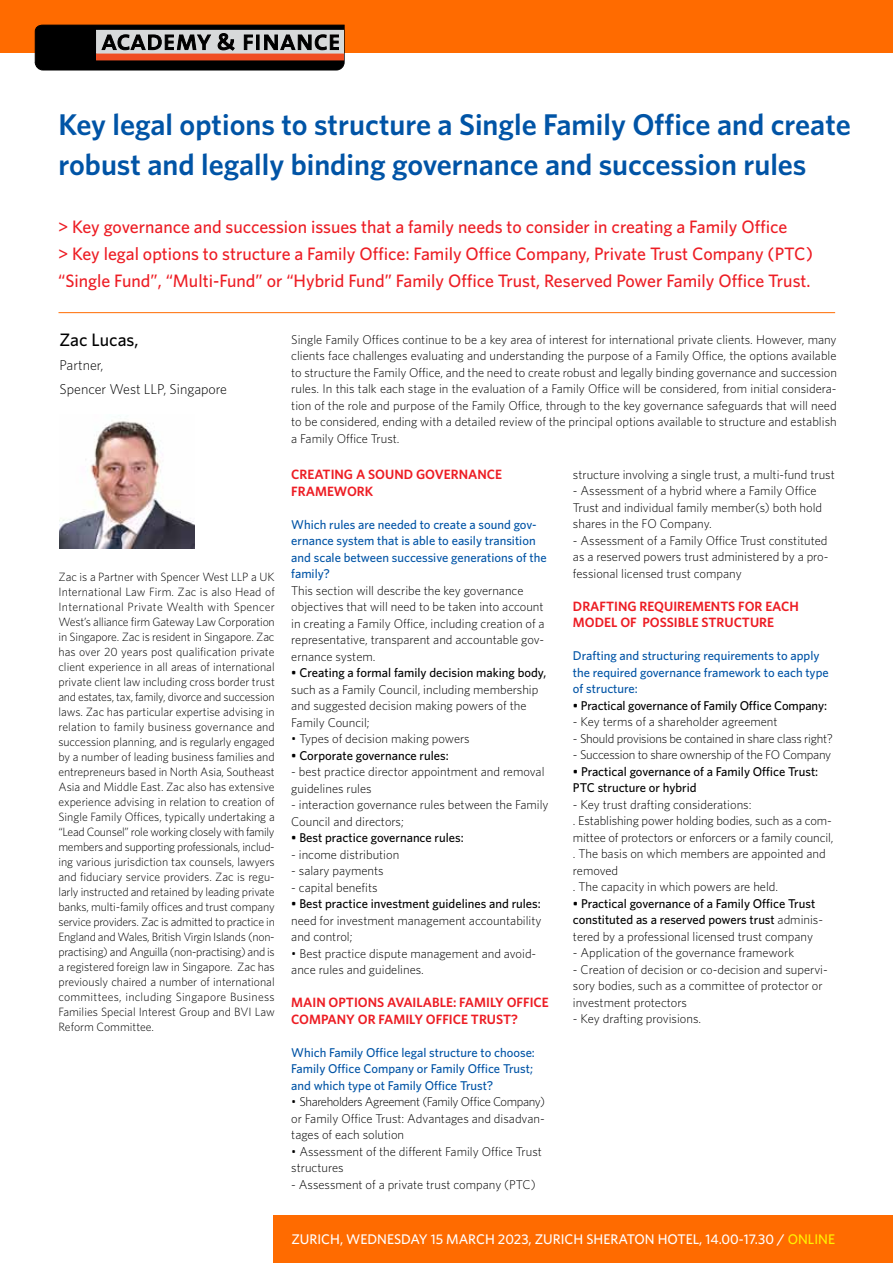
<style>
.page{position:relative;width:893px;height:1263px;background:#fff}
.page>*{position:absolute;margin:0;border:0;box-sizing:border-box;transform-origin:0 0}
.t1{font:600 30px/40.5px "Whitney";color:#0054a6}
.t2{font:500 18px/27px "Whitney";color:#ed1d24}
.t3{font:500 18px "Whitney";color:#000}
.t4{font:300 14.25px/24px "Whitney";color:#000}
.t5{font:500 13.95px "Whitney";color:#fff}
.t6{font:600 13.5px/16.5px "Whitney";color:#ed1d24}
.t7{font:300 12.75px/16.5px "Whitney";color:#000}
.t8{font:500 12.75px/16.5px "Whitney";color:#000}
.t9{font:500 12.75px/16.5px "Whitney";color:#0054a6}
.t10{font:300 12.75px "Whitney";letter-spacing:-.02em;color:#000}
.t11{font:300 12px/15px "Whitney";color:#000;text-align:justify}
.s1{font-weight:300}
.s2{color:#fff200}
</style>
<div class="page">
<div style="left:0;top:0;width:893px;height:53px;background:#ff6b00"></div>
<hr style="left:59px;top:312px;width:776px;height:1px;background:#ff6b00">
<svg style="left:35px;top:25px;width:309px;height:45px;background:#4b4847"></svg>
<div style="left:97px;top:54px;width:246px;height:6px;background:#f04e23"></div>
<div style="left:273px;top:1215px;width:620px;height:48px;background:#ff6b00"></div>
<img style="left:60px;top:420px;width:134px;height:129px">
<h1 class="t1" style="left:58px;top:103px;width:794px">Key legal options to structure a Single Family Office and create robust and legally binding governance and succession rules</h1>
<p class="t2" style="left:58px;top:213px;width:756px">&gt; Key governance and succession issues that a family needs to consider in creating a Family Office<br>&gt; Key legal options to structure a Family Office: Family Office Company, Private Trust Company (PTC) “Single Fund”, “Multi-Fund” or “Hybrid Fund” Family Office Trust, Reserved Power Family Office Trust.</p>
<h2 class="t3" style="left:60px;top:328px;width:80px">Zac Lucas,</h2>
<p class="t4" style="left:60px;top:353px;width:169px">Partner,<br>Spencer West LLP, Singapore</p>
<p class="t11" style="left:58px;top:569px;width:218px">Zac is a Partner with Spencer West LLP a UK International Law Firm. Zac is also Head of International Private Wealth with Spencer West’s alliance firm Gateway Law Corporation in Singapore. Zac is resident in Singapore. Zac has over 20 years post qualification private client experience in all areas of international private client law including cross border trust and estates, tax, family, divorce and succession laws. Zac has particular expertise advising in relation to family business governance and succession planning, and is regularly engaged by a number of leading business families and entrepreneurs based in North Asia, Southeast Asia and Middle East. Zac also has extensive experience advising in relation to creation of Single Family Offices, typically undertaking a “Lead Counsel” role working closely with family members and supporting professionals, includ&shy;ing various jurisdiction tax counsels, lawyers and fiduciary service providers. Zac is regu&shy;larly instructed and retained by leading private banks, multi-family offices and trust company service providers. Zac is admitted to practice in England and Wales, British Virgin Islands (non&shy;practising) and Anguilla (non-practising) and is a registered foreign law in Singapore. Zac has previously chaired a number of international committees, including Singapore Business Families Special Interest Group and BVI Law Reform Committee.</p>
<p class="t7" style="left:291px;top:330px;width:547px;text-align:justify">Single Family Offices continue to be a key area of interest for international private clients. However, many clients face challenges evaluating and understanding the purpose of a Family Office, the options available to structure the Family Office, and the need to create robust and legally binding governance and succession rules. In this talk each stage in the evaluation of a Family Office will be considered, from initial considera&shy;tion of the role and purpose of the Family Office, through to the key governance safeguards that will need to be considered, ending with a detailed review of the principal options available to structure and establish a Family Office Trust.</p>
<p class="t6" style="left:291px;top:466px;width:212px">CREATING A SOUND GOVERNANCE<br>FRAMEWORK</p>
<p class="t9" style="left:291px;top:516px;width:257px">Which rules are needed to create a sound gov&shy;ernance system that is able to easily transition and scale between successive generations of the family?</p>
<p class="t7" style="left:291px;top:582px;width:255px">This section will describe the key governance objectives that will need to be taken into account in creating a Family Office, including creation of a representative, transparent and accountable gov&shy;ernance system.</p>
<p class="t8" style="left:291px;top:664px;width:257px">• Creating a formal family decision making body,</p>
<p class="t7" style="left:291px;top:681px;width:249px">such as a Family Council, including membership and suggested decision making powers of the<br>Family Council;</p>
<p class="t7" style="left:291px;top:730px;width:180px">• Types of decision making powers</p>
<p class="t8" style="left:291px;top:747px;width:159px">• Corporate governance rules:</p>
<p class="t7" style="left:291px;top:763px;width:255px">- best practice director appointment and removal guidelines rules</p>
<p class="t7" style="left:291px;top:796px;width:259px">- interaction governance rules between the Family<br>Council and directors;</p>
<p class="t8" style="left:291px;top:829px;width:174px">• Best practice governance rules:</p>
<p class="t7" style="left:291px;top:846px;width:109px">- income distribution</p>
<p class="t7" style="left:291px;top:862px;width:94px">- salary payments</p>
<p class="t7" style="left:291px;top:879px;width:88px">- capital benefits</p>
<p class="t8" style="left:291px;top:895px;width:251px">• Best practice investment guidelines and rules:</p>
<p class="t7" style="left:291px;top:912px;width:252px">need for investment management accountability and control;</p>
<p class="t7" style="left:291px;top:945px;width:247px">• Best practice dispute management and avoid&shy;ance rules and guidelines.</p>
<p class="t6" style="left:291px;top:994px;width:259px">MAIN OPTIONS AVAILABLE: FAMILY OFFICE<br>COMPANY OR FAMILY OFFICE TRUST?</p>
<p class="t9" style="left:291px;top:1044px;width:245px">Which Family Office legal structure to choose:<br>Family Office Company or Family Office Trust; and which type ot Family Office Trust?</p>
<p class="t7" style="left:291px;top:1093px;width:255px;text-align:justify">• Shareholders Agreement (Family Office Company) or Family Office Trust: Advantages and disadvan&shy;tages of each solution</p>
<p class="t7" style="left:291px;top:1143px;width:252px">• Assessment of the different Family Office Trust structures</p>
<p class="t7" style="left:291px;top:1176px;width:246px">- Assessment of a private trust company (PTC)</p>
<p class="t7" style="left:573px;top:465px;width:263px">structure involving a single trust, a multi-fund trust</p>
<p class="t7" style="left:573px;top:482px;width:251px">- Assessment of a hybrid where a Family Office<br>Trust and individual family member(s) both hold shares in the FO Company.</p>
<p class="t7" style="left:573px;top:531px;width:257px;text-align:justify">- Assessment of a Family Office Trust constituted as a reserved powers trust administered by a pro&shy;fessional licensed trust company</p>
<p class="t6" style="left:573px;top:597px;width:228px">DRAFTING REQUIREMENTS FOR EACH<br>MODEL OF POSSIBLE STRUCTURE</p>
<p class="t9" style="left:573px;top:647px;width:257px">Drafting and structuring requirements to apply the required governance framework to each type of structure:</p>
<p class="t8" style="left:573px;top:697px;width:256px">• Practical governance of Family Office Company:</p>
<p class="t7" style="left:573px;top:713px;width:206px">- Key terms of a shareholder agreement</p>
<p class="t10" style="left:573px;top:730px;width:261px">- Should provisions be contained in share class right?</p>
<p class="t10" style="left:573px;top:746px;width:260px">- Succession to share ownership of the FO Company</p>
<p class="t8" style="left:573px;top:763px;width:247px">• Practical governance of a Family Office Trust:<br>PTC structure or hybrid</p>
<p class="t7" style="left:573px;top:795px;width:262px">- Key trust drafting considerations:<br>. Establishing power holding bodies, such as a com&shy;mittee of protectors or enforcers or a family council, . The basis on which members are appointed and removed<br>. The capacity in which powers are held.</p>
<p class="t8" style="left:573px;top:895px;width:252px">• Practical governance of a Family Office Trust constituted as a reserved powers trust <span class="s1">adminis&shy;tered by a professional licensed trust company</span></p>
<p class="t7" style="left:573px;top:944px;width:223px">- Application of the governance framework</p>
<p class="t7" style="left:573px;top:960px;width:256px">- Creation of decision or co-decision and supervi&shy;sory bodies, such as a committee of protector or investment protectors</p>
<p class="t7" style="left:573px;top:1010px;width:130px">- Key drafting provisions.</p>
<p class="t5" style="left:291px;top:1230px;width:545px">ZURICH, WEDNESDAY 15 MARCH 2023, ZURICH SHERATON HOTEL, 14.00-17.30 / <span class="s2">ONLINE</span></p>
</div>
